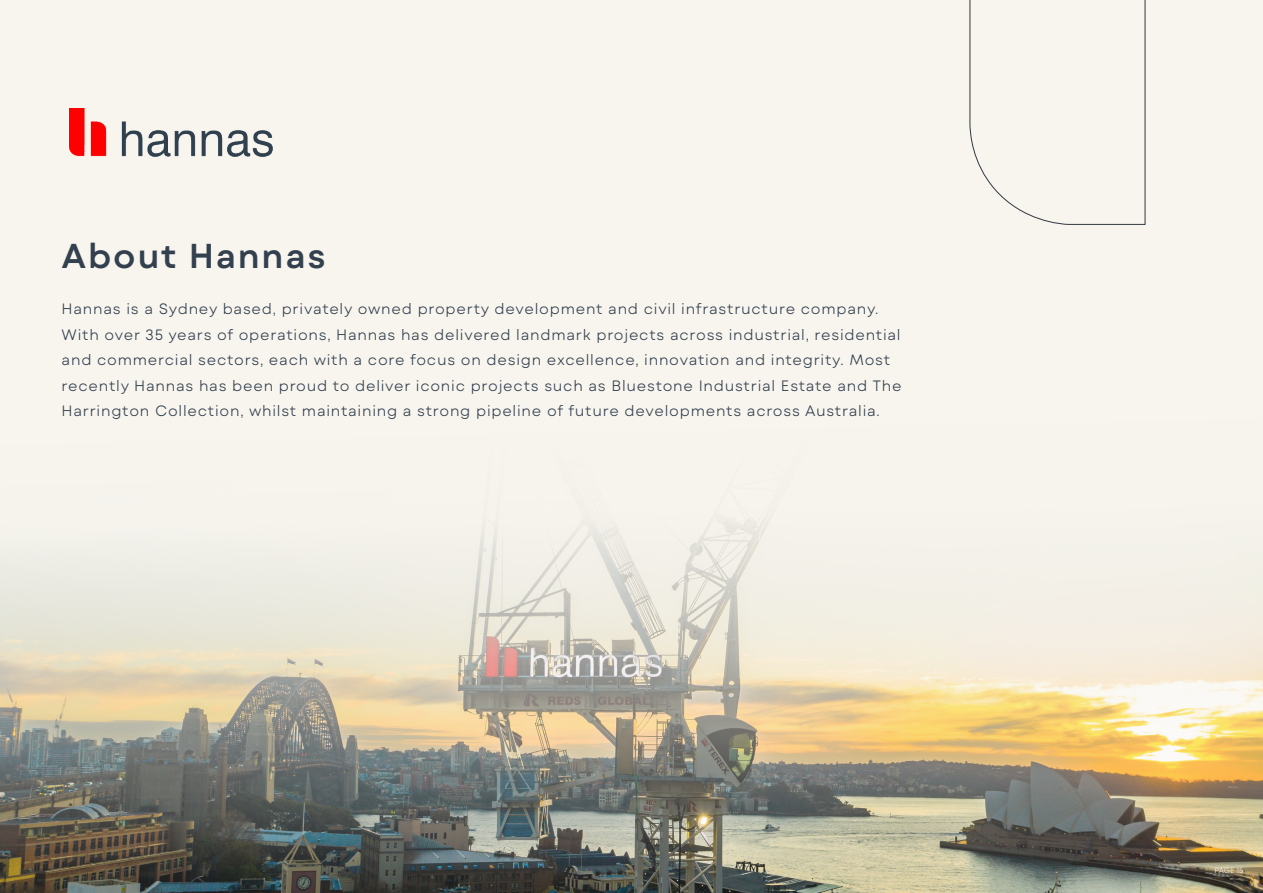
<style>
.page{position:relative;width:1263px;height:893px;background:#f8f5ee}
.page>*{position:absolute;margin:0;border:0;box-sizing:border-box;transform-origin:0 0}
.t1{font:600 34.5px "Mont Blanc";letter-spacing:.05em;color:#33404f}
.t2{font:300 15px/25.5px "Mont Blanc";letter-spacing:.05em;color:#33404f}
.t3{font:300 7.5px "Mont Blanc";letter-spacing:-.01em;color:#fff}
</style>
<div class="page">
<img style="left:70px;top:108px;width:203px;height:48px">
<img style="left:0;top:519px;width:1263px;height:374px">
<svg style="left:969px;top:0;width:177px;height:225px"></svg>
<p class="t1" style="left:62px;top:234px;width:266px">About Hannas</p>
<p class="t2" style="left:62px;top:296px;width:842px">Hannas is a Sydney based, privately owned property development and civil infrastructure company.<br>With over 35 years of operations, Hannas has delivered landmark projects across industrial, residential and commercial sectors, each with a core focus on design excellence, innovation and integrity. Most recently Hannas has been proud to deliver iconic projects such as Bluestone Industrial Estate and The Harrington Collection, whilst maintaining a strong pipeline of future developments across Australia.</p>
<p class="t3" style="left:1214px;top:866px;width:31px">PAGE 15</p>
</div>
